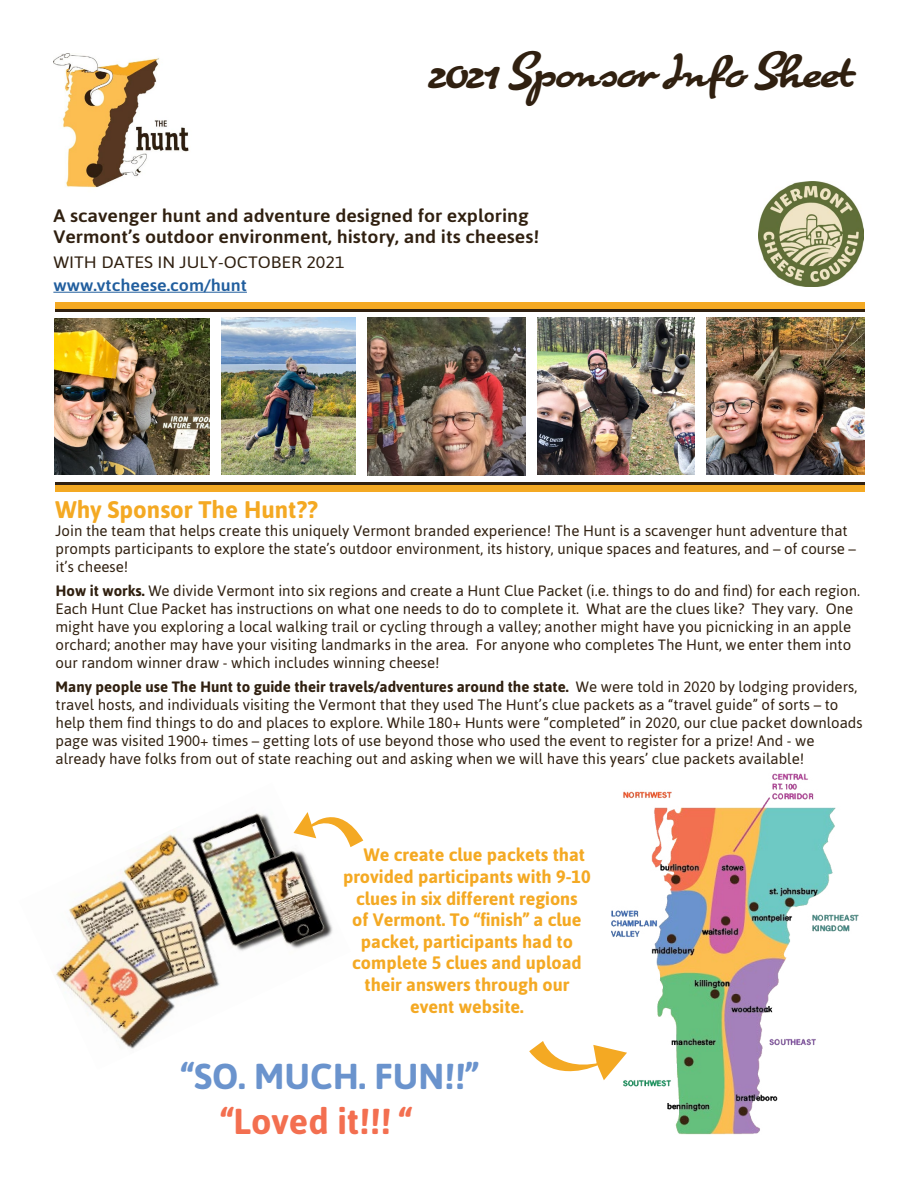
<style>
.page{position:relative;width:918px;height:1188px;background:#fff}
.page>*{position:absolute;margin:0;border:0;box-sizing:border-box;transform-origin:0 0}
.t1{font:42px "Cuisine OT Pro";color:#302010}
.t2{font:700 36px "Asap";color:#6a93cd}
.t3{font:700 36px "Asap";color:#f36f50}
.t4{font:700 24px "Asap";color:#f4a923}
.t5{font:700 18px "Asap";color:#f4a923}
.t6{font:500 18px/21.6px "Asap";color:#302010;scale:1.08 1}
.t7{font:16.5px "Asap";color:#302010;scale:1.08 1}
.t8{font:500 16.5px "Asap";color:#215e9e;scale:1.08 1}
.t9{font:15px/18px "Asap";color:#302010}
.s1{font-weight:700}
</style>
<div class="page">
<img style="left:53px;top:54px;width:136px;height:134px">
<img style="left:707px;top:317px;width:158px;height:158px">
<img style="left:367px;top:317px;width:158px;height:158px">
<img style="left:538px;top:318px;width:156px;height:157px">
<img style="left:221px;top:317px;width:135px;height:158px">
<img style="left:55px;top:318px;width:155px;height:157px">
<img style="left:611px;top:773px;width:248px;height:362px">
<img style="left:55px;top:813px;width:278px;height:236px">
<svg style="left:529px;top:1041px;width:98px;height:44px"></svg>
<svg style="left:294px;top:812px;width:69px;height:35px"></svg>
<hr style="left:53px;top:292px;width:194px;height:1px;background:#215e9e">
<div style="left:55px;top:302px;width:810px;height:9px;background:#f4a923"></div>
<hr style="left:55px;top:309px;width:810px;height:2px;background:#302010">
<img style="left:758px;top:182px;width:106px;height:105px">
<div style="left:55px;top:483px;width:810px;height:9px;background:#f4a923"></div>
<hr style="left:55px;top:482px;width:810px;height:3px;background:#302010">
<h1 class="t1" style="left:429px;top:47px;width:426px">2021 Sponsor Info Sheet</h1>
<p class="t6" style="left:53px;top:204px;width:451px">A scavenger hunt and adventure designed for exploring<br>Vermont’s outdoor environment, history, and its cheeses!</p>
<p class="t7" style="left:53px;top:251px;width:271px">WITH DATES IN JULY-OCTOBER 2021</p>
<p class="t8" style="left:53px;top:274px;width:181px">www.vtcheese.com/hunt</p>
<h3 class="t4" style="left:56px;top:494px;width:264px">Why Sponsor The Hunt??</h3>
<p class="t9" style="left:56px;top:522px;width:802px">Join the team that helps create this uniquely Vermont branded experience! The Hunt is a scavenger hunt adventure that prompts participants to explore the state’s outdoor environment, its history, unique spaces and features, and – of course – it’s cheese!</p>
<p class="t9" style="left:56px;top:582px;width:806px"><span class="s1">How it works.</span> We divide Vermont into six regions and create a Hunt Clue Packet (i.e. things to do and find) for each region.<br>Each Hunt Clue Packet has instructions on what one needs to do to complete it. What are the clues like? They vary. One might have you exploring a local walking trail or cycling through a valley; another might have you picnicking in an apple orchard; another may have your visiting landmarks in the area. For anyone who completes The Hunt, we enter them into our random winner draw - which includes winning cheese!</p>
<p class="t9" style="left:56px;top:678px;width:809px"><span class="s1">Many people use The Hunt to guide their travels/adventures around the state.</span> We were told in 2020 by lodging providers, travel hosts, and individuals visiting the Vermont that they used The Hunt’s clue packets as a “travel guide” of sorts – to help them find things to do and places to explore. While 180+ Hunts were “completed” in 2020, our clue packet downloads page was visited 1900+ times – getting lots of use beyond those who used the event to register for a prize! And - we already have folks from out of state reaching out and asking when we will have this years’ clue packets available!</p>
<p class="t5" style="left:364px;top:843px;width:223px">We create clue packets that</p>
<p class="t5" style="left:343px;top:865px;width:249px">provided participants with 9-10</p>
<p class="t5" style="left:356px;top:886px;width:223px">clues in six different regions</p>
<p class="t5" style="left:352px;top:908px;width:231px">of Vermont. To “finish” a clue</p>
<p class="t5" style="left:361px;top:929px;width:214px">packet, participants had to</p>
<p class="t5" style="left:352px;top:951px;width:231px">complete 5 clues and upload</p>
<p class="t5" style="left:365px;top:973px;width:206px">their answers through our</p>
<p class="t5" style="left:410px;top:994px;width:115px">event website.</p>
<h2 class="t2" style="left:182px;top:1052px;width:298px">“SO. MUCH. FUN!!”</h2>
<h2 class="t3" style="left:221px;top:1097px;width:193px">“Loved it!!! “</h2>
</div>
